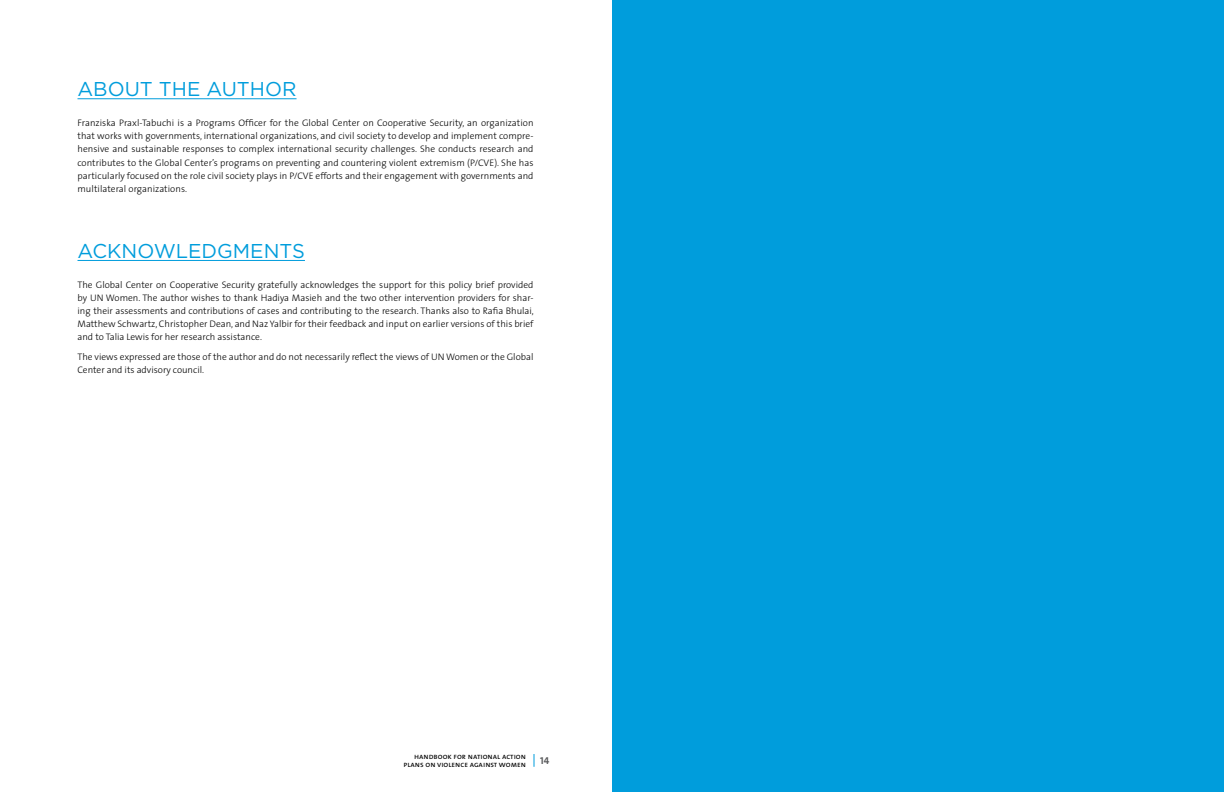
<style>
.page{position:relative;width:1224px;height:792px;background:#fff}
.page>*{position:absolute;margin:0;border:0;box-sizing:border-box;transform-origin:0 0}
.t1{font:20px "Gotham";color:#009ddc}
.t2{font:10px "The Sans Bold Caps";color:#58595b}
.t3{font:300 9.5px/13.1px "The Sans";color:#000;text-align:justify}
.t4{font:8px/8px "The Sans Caps";color:#000;text-align:right}
</style>
<div class="page">
<div style="left:612px;top:0;width:612px;height:792px;background:#009ddc"></div>
<svg style="left:534px;top:754px;width:1px;height:13px"></svg>
<hr style="left:78px;top:99px;width:219px;height:1px;background:#009ddc">
<hr style="left:78px;top:260px;width:227px;height:1px;background:#009ddc">
<h1 class="t1" style="left:78px;top:78px;width:221px">ABOUT THE AUTHOR</h1>
<p class="t3" style="left:78px;top:116px;width:458px">Franziska Praxl-Tabuchi is a Programs Officer for the Global Center on Cooperative Security, an organization that works with governments, international organizations, and civil society to develop and implement compre&shy;hensive and sustainable responses to complex international security challenges. She conducts research and contributes to the Global Center’s programs on preventing and countering violent extremism (P/CVE). She has particularly focused on the role civil society plays in P/CVE efforts and their engagement with governments and multilateral organizations.</p>
<h1 class="t1" style="left:78px;top:240px;width:229px">ACKNOWLEDGMENTS</h1>
<p class="t3" style="left:78px;top:278px;width:458px">The Global Center on Cooperative Security gratefully acknowledges the support for this policy brief provided by UN Women. The author wishes to thank Hadiya Masieh and the two other intervention providers for shar&shy;ing their assessments and contributions of cases and contributing to the research. Thanks also to Rafia Bhulai, Matthew Schwartz, Christopher Dean, and Naz Yalbir for their feedback and input on earlier versions of this brief and to Talia Lewis for her research assistance.</p>
<p class="t3" style="left:78px;top:350px;width:458px">The views expressed are those of the author and do not necessarily reflect the views of UN Women or the Global<br>Center and its advisory council.</p>
<p class="t4" style="left:403px;top:752px;width:124px">handbook for national action plans on violence against women</p>
<p class="t2" style="left:540px;top:753px;width:11px">14</p>
</div>
